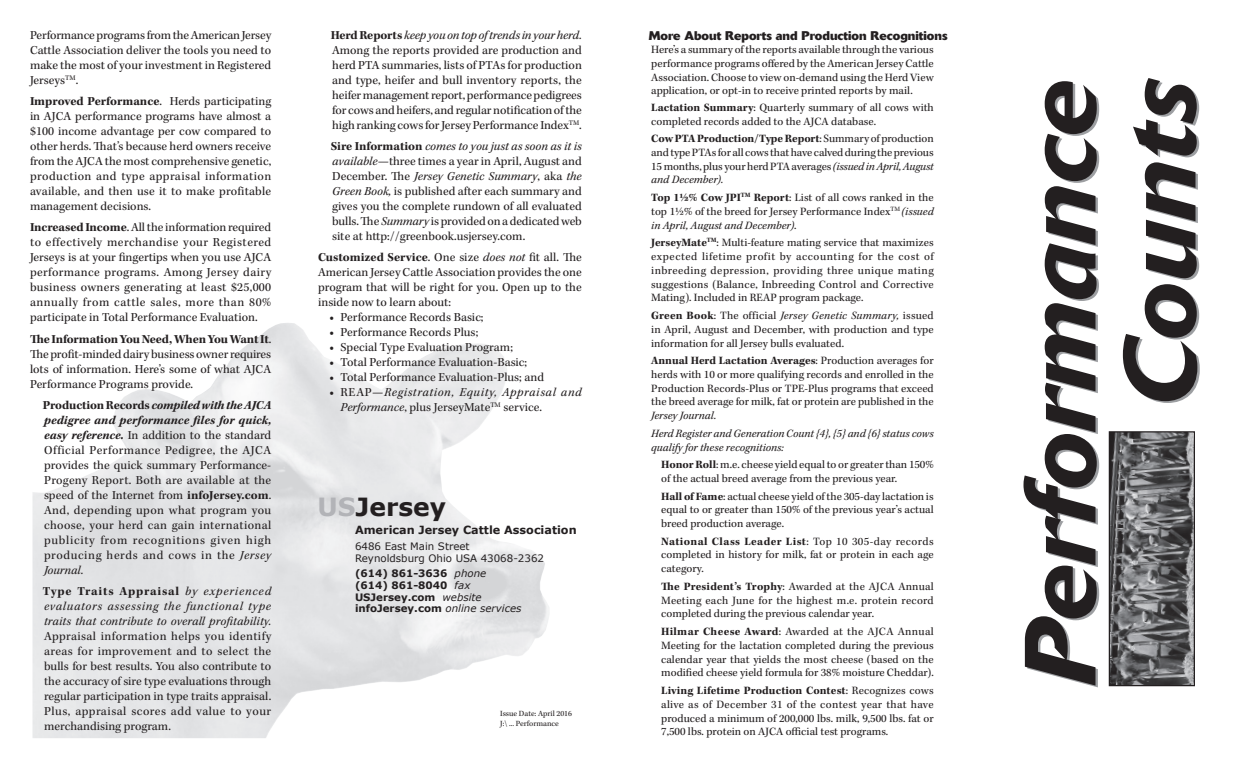
<style>
.page{position:relative;width:1260px;height:765px;background:#fff}
.page>*{position:absolute;margin:0;border:0;box-sizing:border-box;transform-origin:0 0}
.t1{font:italic 500 100px/100px "Delta";letter-spacing:-.01em;color:#231f20;text-align:right}
.t2{font:700 25px "Verdana";color:#231f20}
.t3{font:12.5px/15px "Kepler Std";color:#231f20;text-align:justify}
.t4{font:italic 12.5px/15px "Kepler Std";letter-spacing:.02em;color:#231f20;text-align:justify}
.t5{font:italic 12.5px/15px "Kepler Std";letter-spacing:.05em;color:#231f20}
.t6{font:700 12.5px "Delta";color:#231f20}
.t7{font:11.5px/13.8px "Kepler Std";color:#231f20;text-align:justify}
.t8{font:italic 11.5px/17.5px "Kepler Std";color:#231f20}
.t9{font:700 11.25px "Verdana";color:#231f20}
.t10{font:700 10.25px/11.6px "Verdana";color:#231f20}
.t11{font:10.25px/12.2px "Verdana";color:#231f20}
.t12{font:8.12px/9.8px "Kepler Std";color:#231f20}
.s1{font-weight:700}
.s2{font-weight:700;font-style:italic}
.s3{font-style:italic}
.s4{font-weight:700;font-style:normal}
.s5{font-style:normal}
.s6{color:#b2b3b7}
.s7{font-weight:400;font-style:italic}
</style>
<div class="page">
<img style="left:1111px;top:433px;width:82px;height:251px">
<div style="left:1109px;top:431px;width:86px;height:255px;border:1px solid #231f20"></div>
<p class="t3" style="left:30px;top:28px;width:243px">Performance programs from the American Jersey Cattle Association deliver the tools you need to make the most of your investment in Registered Jerseys<sup>TM</sup>.</p>
<p class="t3" style="left:30px;top:94px;width:243px"><span class="s1">Improved Performance</span>. Herds participating in AJCA performance programs have almost a $100 income advantage per cow compared to other herds. That’s because herd owners receive from the AJCA the most comprehensive genetic, production and type appraisal information available, and then use it to make profitable management decisions.</p>
<p class="t3" style="left:30px;top:220px;width:243px"><span class="s1">Increased Income</span>. All the information required to effectively merchandise your Registered Jerseys is at your fingertips when you use AJCA performance programs. Among Jersey dairy business owners generating at least $25,000 annually from cattle sales, more than 80% participate in Total Performance Evaluation.</p>
<p class="t3" style="left:30px;top:332px;width:243px"><span class="s1">The Information You Need, When You Want It</span>.<br>The profit-minded dairy business owner requires lots of information. Here’s some of what AJCA Performance Programs provide.</p>
<p class="t3" style="left:43px;top:398px;width:230px"><span class="s1">Production Records</span> <span class="s2">compiled with the AJCA pedigree and performance files for quick, easy reference.</span> In addition to the standard Official Performance Pedigree, the AJCA provides the quick summary Performance-Progeny Report. Both are available at the speed of the Internet from <span class="s1">infoJersey.com</span>.<br>And, depending upon what program you choose, your herd can gain international publicity from recognitions given high producing herds and cows in the <span class="s3">Jersey Journal.</span></p>
<p class="t4" style="left:43px;top:584px;width:230px"><span class="s4">Type Traits Appraisal</span> by experienced evaluators assessing the functional type traits that contribute to overall profitability.</p>
<p class="t3" style="left:44px;top:629px;width:229px">Appraisal information helps you identify areas for improvement and to select the bulls for best results. You also contribute to the accuracy of sire type evaluations through regular participation in type traits appraisal.<br>Plus, appraisal scores add value to your merchandising program.</p>
<p class="t3" style="left:331px;top:28px;width:253px"><span class="s1">Herd Reports</span> <span class="s3">keep you on top of trends in your herd.<br></span>Among the reports provided are production and herd PTA summaries, lists of PTAs for production and type, heifer and bull inventory reports, the heifer management report, performance pedigrees for cows and heifers, and regular notification of the high ranking cows for Jersey Performance Index<sup>TM</sup>.</p>
<p class="t3" style="left:331px;top:139px;width:253px"><span class="s1">Sire Information</span> <span class="s3">comes to you just as soon as it is available</span>—three times a year in April, August and December. The <span class="s3">Jersey Genetic Summary</span>, aka <span class="s3">the Green Book,</span> is published after each summary and gives you the complete rundown of all evaluated bulls. The <span class="s3">Summary</span> is provided on a dedicated web site at http://greenbook.usjersey.com.</p>
<p class="t3" style="left:318px;top:250px;width:265px"><span class="s1">Customized Service</span>. One size <span class="s3">does not</span> fit all. The American Jersey Cattle Association provides the one program that will be right for you. Open up to the inside now to learn about:</p>
<p class="t3" style="left:329px;top:310px;width:156px"><span class="s1">•</span> Performance Records Basic;</p>
<p class="t3" style="left:329px;top:325px;width:150px"><span class="s1">•</span> Performance Records Plus;</p>
<p class="t3" style="left:329px;top:340px;width:185px"><span class="s1">•</span> Special Type Evaluation Program;</p>
<p class="t3" style="left:329px;top:355px;width:199px"><span class="s1">•</span> Total Performance Evaluation-Basic;</p>
<p class="t3" style="left:329px;top:370px;width:216px"><span class="s1">•</span> Total Performance Evaluation-Plus; and</p>
<p class="t5" style="left:341px;top:385px;width:243px;text-indent:-11px"><span class="s4">•</span> <span class="s5">REAP—</span>Registration, Equity, Appraisal and<br>Performance<span class="s5">, plus JerseyMate</span><sup>TM</sup> <span class="s5">service.</span></p>
<h2 class="t2" style="left:318px;top:489px;width:130px"><span class="s6">US</span>Jersey</h2>
<p class="t9" style="left:355px;top:522px;width:223px">American Jersey Cattle Association</p>
<p class="t11" style="left:355px;top:540px;width:191px">6486 East Main Street<br>Reynoldsburg Ohio USA 43068-2362</p>
<p class="t10" style="left:355px;top:568px;width:168px">(614) 861-3636 <span class="s7">phone </span>(614) 861-8040 <span class="s7">fax<br></span>USJersey.com <span class="s7">website </span>infoJersey.com <span class="s7">online services</span></p>
<p class="t12" style="left:500px;top:709px;width:73px">Issue Date: April 2016<br>J:\ ... Performance</p>
<p class="t6" style="left:649px;top:28px;width:300px">More About Reports and Production Recognitions</p>
<p class="t7" style="left:651px;top:43px;width:284px">Here’s a summary of the reports available through the various performance programs offered by the American Jersey Cattle Association. Choose to view on-demand using the Herd View application, or opt-in to receive printed reports by mail.</p>
<p class="t7" style="left:651px;top:101px;width:284px"><span class="s1">Lactation Summary</span>: Quarterly summary of all cows with completed records added to the AJCA database.</p>
<p class="t7" style="left:651px;top:132px;width:284px"><span class="s1">Cow PTA Production/Type Report</span>: Summary of production and type PTAs for all cows that have calved during the previous 15 months, plus your herd PTA averages <span class="s3">(issued in April, August and December).</span></p>
<p class="t7" style="left:651px;top:191px;width:284px"><span class="s1">Top 1½% Cow JPI</span><sup>TM</sup> <span class="s1">Report</span>: List of all cows ranked in the top 1½% of the breed for Jersey Performance Index<sup>TM</sup> <span class="s3">(issued in April, August and December)</span>.</p>
<p class="t7" style="left:651px;top:236px;width:284px"><span class="s1">JerseyMate</span><sup>TM</sup>: Multi-feature mating service that maximizes expected lifetime profit by accounting for the cost of inbreeding depression, providing three unique mating suggestions (Balance, Inbreeding Control and Corrective Mating). Included in REAP program package.</p>
<p class="t7" style="left:651px;top:309px;width:284px"><span class="s1">Green Book</span>: The official <span class="s3">Jersey Genetic Summary,</span> issued in April, August and December, with production and type information for all Jersey bulls evaluated.</p>
<p class="t7" style="left:651px;top:354px;width:284px"><span class="s1">Annual Herd Lactation Averages</span>: Production averages for herds with 10 or more qualifying records and enrolled in the Production Records-Plus or TPE-Plus programs that exceed the breed average for milk, fat or protein are published in the</p>
<p class="t8" style="left:651px;top:407px;width:284px">Jersey Journal.<br>Herd Register and Generation Count {4}, {5} and {6} status cows</p>
<p class="t7" style="left:661px;top:439px;width:274px;line-height:17.5px;text-indent:-10px"><span class="s3">qualify for these recognitions:<br></span><span class="s1">Honor Roll</span>: m.e. cheese yield equal to or greater than 150%</p>
<p class="t7" style="left:661px;top:470px;width:274px;line-height:17.5px">of the actual breed average from the previous year.<br><span class="s1">Hall of Fame</span>: actual cheese yield of the 305-day lactation is</p>
<p class="t7" style="left:661px;top:503px;width:274px">equal to or greater than 150% of the previous year’s actual breed production average.</p>
<p class="t7" style="left:661px;top:535px;width:274px"><span class="s1">National Class Leader List</span>: Top 10 305-day records completed in history for milk, fat or protein in each age category.</p>
<p class="t7" style="left:661px;top:580px;width:274px"><span class="s1">The President’s Trophy</span>: Awarded at the AJCA Annual Meeting each June for the highest m.e. protein record completed during the previous calendar year.</p>
<p class="t7" style="left:661px;top:625px;width:274px"><span class="s1">Hilmar Cheese Award</span>: Awarded at the AJCA Annual Meeting for the lactation completed during the previous calendar year that yields the most cheese (based on the modified cheese yield formula for 38% moisture Cheddar).</p>
<p class="t7" style="left:661px;top:684px;width:274px"><span class="s1">Living Lifetime Production Contest</span>: Recognizes cows alive as of December 31 of the contest year that have produced a minimum of 200,000 lbs. milk, 9,500 lbs. fat or 7,500 lbs. protein on AJCA official test programs.</p>
<h1 class="t1" style="left:1010px;top:686px;width:610px;rotate:-90deg">Performance<br>Counts</h1>
</div>
